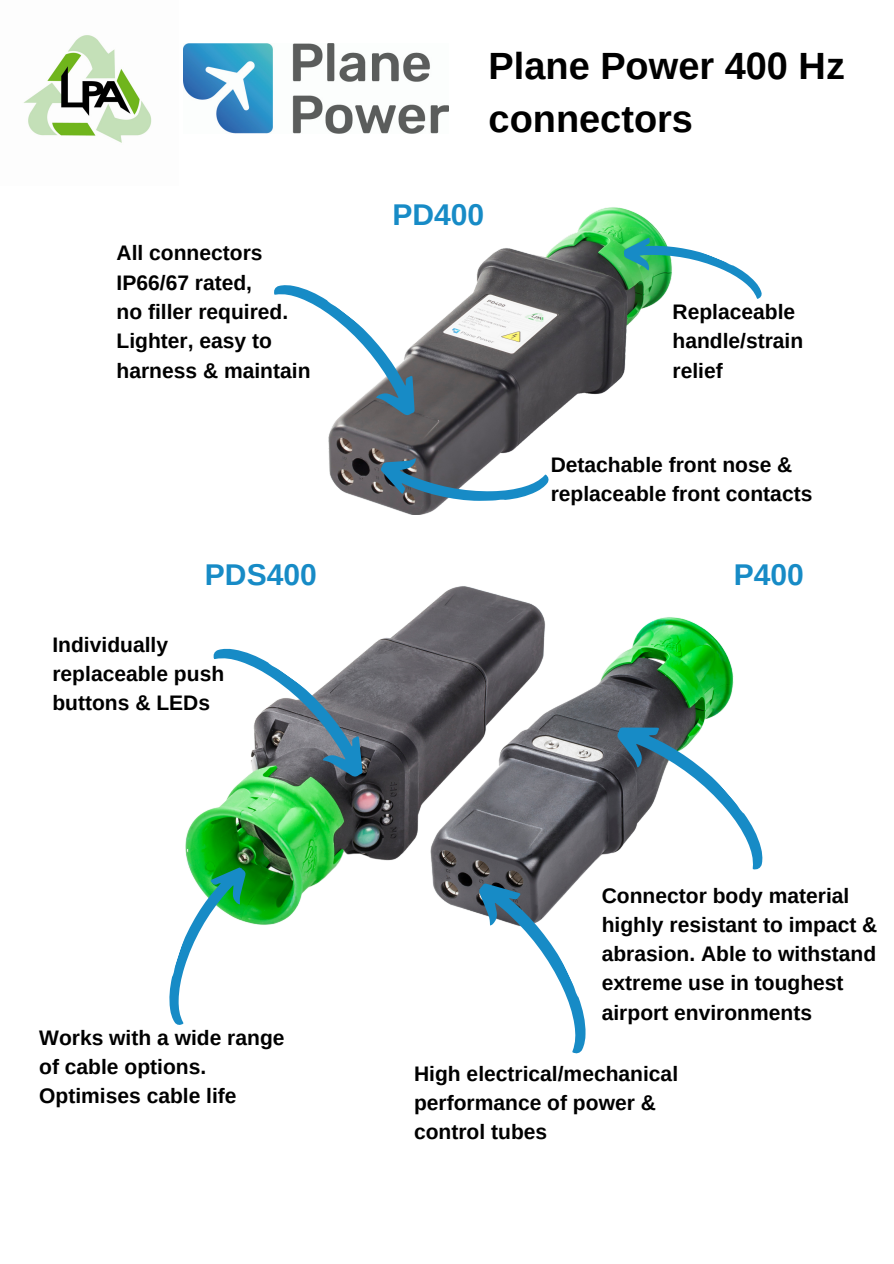
<style>
.page{position:relative;width:894px;height:1264px;background:#fff}
.page>*{position:absolute;margin:0;border:0;box-sizing:border-box;transform-origin:0 0}
.t1{font:700 37.95px/52.5px "Arimo";color:#000}
.t2{font:700 30px "Arimo";color:#178bc6}
.t3{font:700 21px/29.2px "Arimo";color:#000}
</style>
<div class="page">
<img style="left:185px;top:514px;width:549px;height:411px">
<svg style="left:169px;top:857px;width:82px;height:168px"></svg>
<img style="left:328px;top:207px;width:325px;height:307px">
<svg style="left:472px;top:867px;width:129px;height:187px"></svg>
<svg style="left:274px;top:269px;width:162px;height:153px"></svg>
<svg style="left:610px;top:703px;width:153px;height:182px"></svg>
<svg style="left:199px;top:632px;width:184px;height:151px"></svg>
<svg style="left:380px;top:458px;width:169px;height:43px"></svg>
<img style="left:23px;top:35px;width:129px;height:108px">
<img style="left:183px;top:44px;width:265px;height:90px">
<svg style="left:620px;top:225px;width:142px;height:88px"></svg>
<p class="t1" style="left:488px;top:40px;width:358px">Plane Power 400 Hz connectors</p>
<p class="t3" style="left:116px;top:238px;width:147px">All connectors<br>IP66/67 rated,</p>
<p class="t3" style="left:116px;top:297px;width:195px">no filler required.<br>Lighter, easy to harness &amp; maintain</p>
<p class="t2" style="left:392px;top:198px;width:93px">PD400</p>
<p class="t3" style="left:672px;top:297px;width:132px">Replaceable handle/strain relief</p>
<p class="t3" style="left:550px;top:449px;width:263px">Detachable front nose &amp; replaceable front contacts</p>
<p class="t2" style="left:205px;top:557px;width:113px">PDS400</p>
<p class="t2" style="left:733px;top:557px;width:72px">P400</p>
<p class="t3" style="left:52px;top:629px;width:173px">Individually replaceable push buttons &amp; LEDs</p>
<p class="t3" style="left:39px;top:1022px;width:247px">Works with a wide range of cable options.</p>
<p class="t3" style="left:39px;top:1081px;width:199px">Optimises cable life</p>
<p class="t3" style="left:601px;top:880px;width:277px">Connector body material highly resistant to impact &amp; abrasion. Able to withstand extreme use in toughest airport environments</p>
<p class="t3" style="left:414px;top:1058px;width:265px">High electrical/mechanical performance of power &amp; control tubes</p>
</div>
